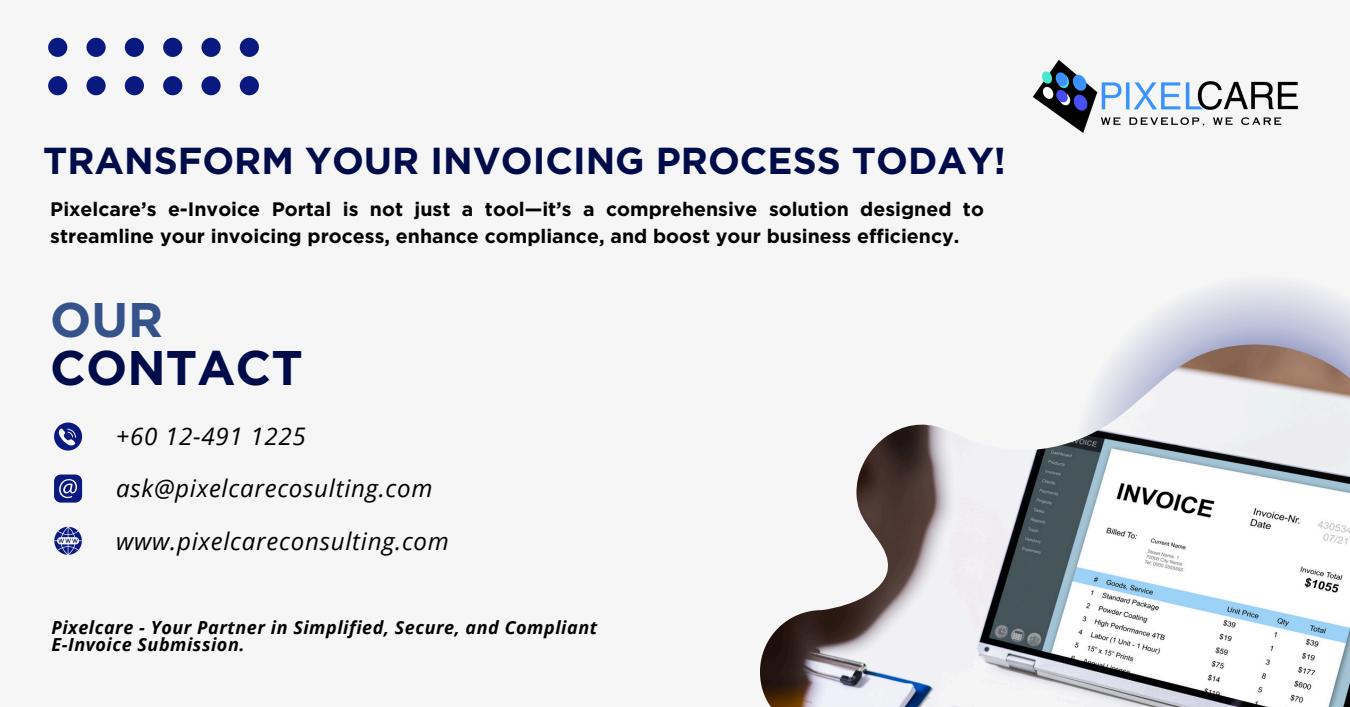
<style>
.page{position:relative;width:1350px;height:707px;background:#fff}
.page>*{position:absolute;margin:0;border:0;box-sizing:border-box;transform-origin:0 0}
.t1{font:700 48.6px/47.4px "Gotham";color:#000b49}
.t2{font:700 37.5px "Gotham";color:#000b49}
.t3{font:italic 24.15px "Open Sans";letter-spacing:.03em;color:#000}
.t4{font:700 19.5px/27px "Gotham";color:#000}
.t5{font:italic 700 18px/16.8px "Open Sans";letter-spacing:.03em;color:#000}
.s1{color:#36528b}
</style>
<div class="page">
<div style="left:0;top:0;width:1350px;height:706px;background:#f6f6f6"></div>
<svg style="left:1128px;top:283px;width:222px;height:61px"></svg>
<img style="left:760px;top:344px;width:590px;height:362px">
<svg style="left:54px;top:474px;width:28px;height:28px"></svg>
<svg style="left:54px;top:526px;width:28px;height:28px"></svg>
<svg style="left:54px;top:422px;width:28px;height:28px"></svg>
<img style="left:1032px;top:60px;width:266px;height:73px">
<svg style="left:48px;top:38px;width:211px;height:57px"></svg>
<h1 class="t2" style="left:43px;top:138px;width:964px">TRANSFORM YOUR INVOICING PROCESS TODAY!</h1>
<h3 class="t4" style="left:50px;top:196px;width:935px">Pixelcare’s e-Invoice Portal is not just a tool—it’s a comprehensive solution designed to streamline your invoicing process, enhance compliance, and boost your business efficiency.</h3>
<p class="t1" style="left:50px;top:296px;width:254px"><span class="s1">OUR<br></span>CONTACT</p>
<p class="t3" style="left:116px;top:419px;width:191px">+60 12-491 1225</p>
<p class="t3" style="left:116px;top:471px;width:318px">ask@pixelcarecosulting.com</p>
<p class="t3" style="left:116px;top:524px;width:334px">www.pixelcareconsulting.com</p>
<h3 class="t5" style="left:51px;top:618px;width:547px">Pixelcare - Your Partner in Simplified, Secure, and Compliant<br>E-Invoice Submission.</h3>
</div>
